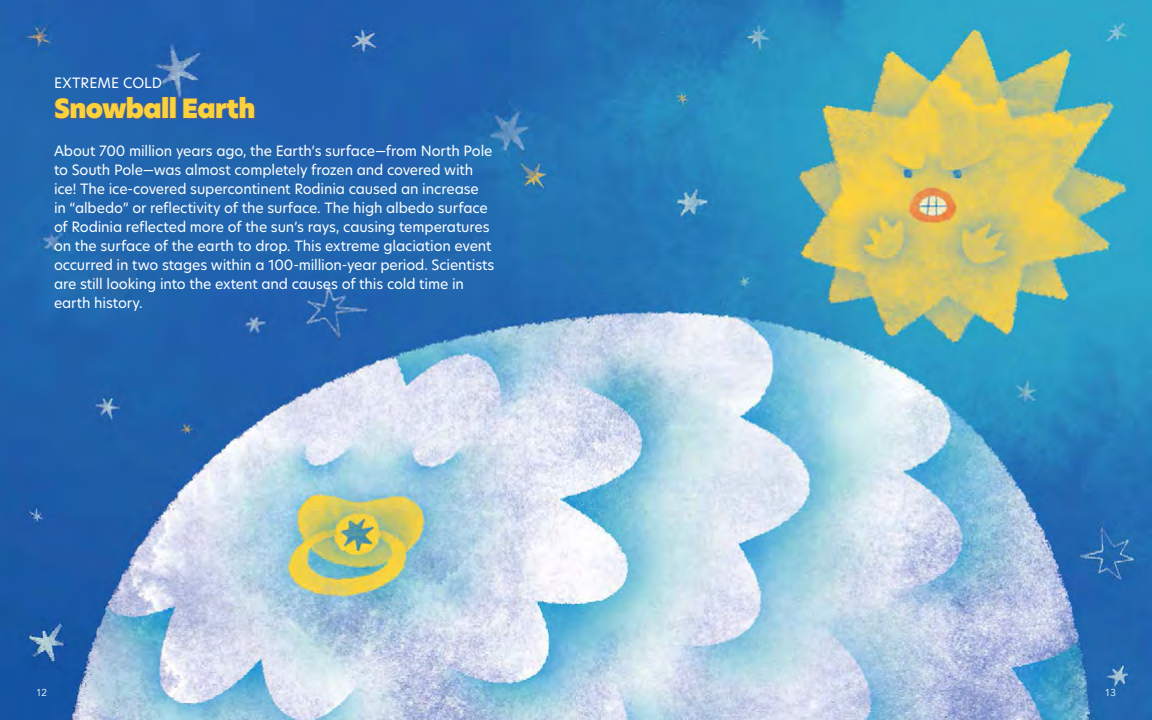
<style>
.page{position:relative;width:1152px;height:720px;background:#fff}
.page>*{position:absolute;margin:0;border:0;box-sizing:border-box;transform-origin:0 0}
.t1{font:26px "Hero New Super";letter-spacing:-.025em;color:#fbd23c}
.t2{font:14px/19px "Hero New";letter-spacing:-.01em;color:#fff}
.t3{font:10px "Avenir";color:#fff}
</style>
<div class="page">
<img style="left:0;top:0;width:1152px;height:720px">
<div style="left:92px;top:255px;width:43px;height:43px;background:#2668aa;border-radius:50%"></div>
<svg style="left:53px;top:95px;width:109px;height:26px;background:#2d62a5"></svg>
<div style="left:162px;top:96px;width:7px;height:23px;border:2px solid #465f97"></div>
<div style="left:169px;top:96px;width:8px;height:23px;border:2px solid #465f97"></div>
<svg style="left:182px;top:95px;width:74px;height:26px;background:#2f5fa6"></svg>
<p class="t2" style="left:54px;top:73px;width:110px">EXTREME COLD</p>
<h1 class="t1" style="left:54px;top:91px;width:203px">Snowball Earth</h1>
<p class="t2" style="left:54px;top:141px;width:442px">About 700 million years ago, the Earth’s surface—from North Pole to South Pole—was almost completely frozen and covered with ice! The ice-covered supercontinent Rodinia caused an increase<br>in “albedo” or reflectivity of the surface. The high albedo surface of Rodinia reflected more of the sun’s rays, causing temperatures on the surface of the earth to drop. This extreme glaciation event occurred in two stages within a 100-million-year period. Scientists are still looking into the extent and causes of this cold time in earth history.</p>
<p class="t3" style="left:36px;top:687px;width:13px">12</p>
<p class="t3" style="left:1105px;top:687px;width:13px">13</p>
</div>
